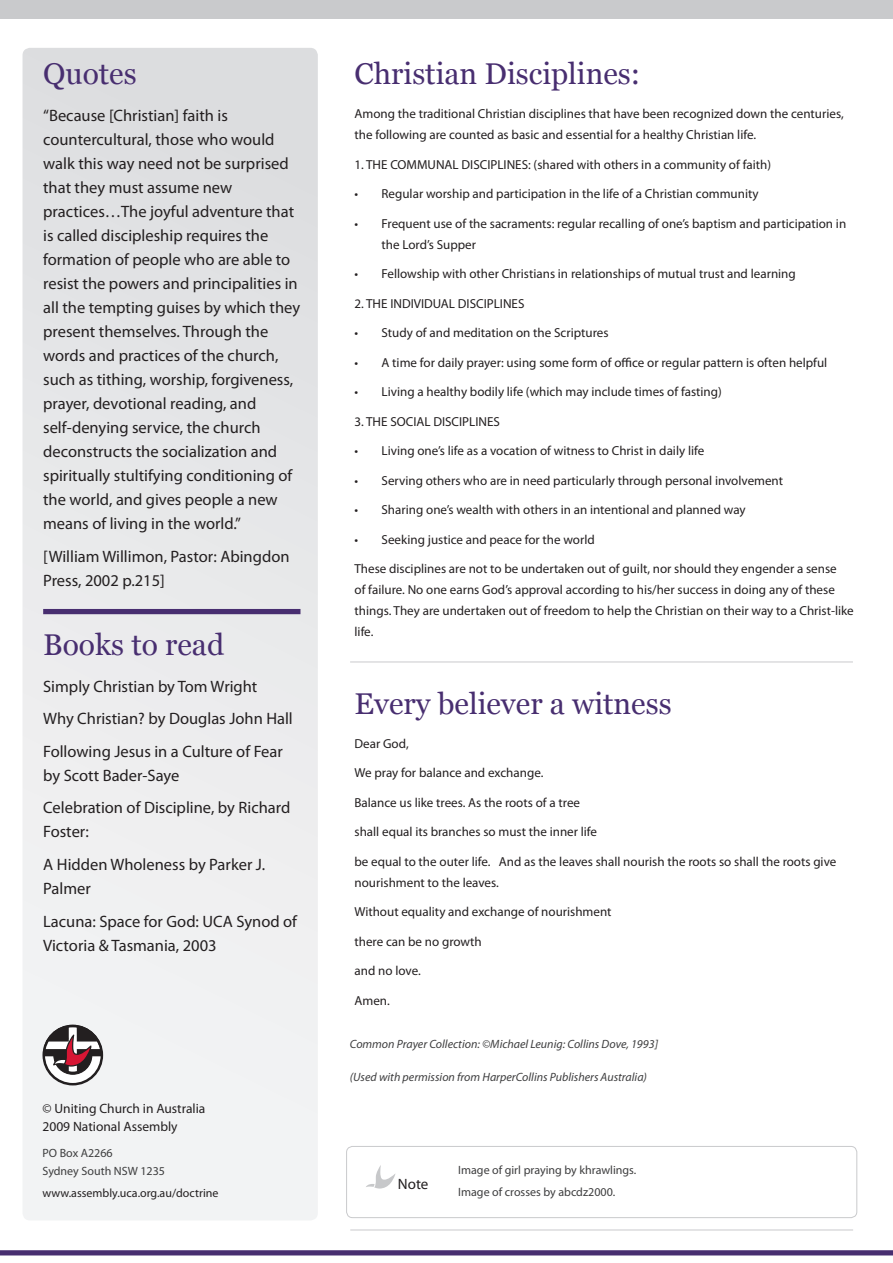
<style>
.page{position:relative;width:893px;height:1263px;background:#fff}
.page>*{position:absolute;margin:0;border:0;box-sizing:border-box;transform-origin:0 0}
.Heading_2{font:30px "Georgia";color:#482e70}
.Quotes_in_Box{font:16.5px/24px "Myriad Pro";color:#231f20}
.Body_Copy_8_7pt{font:16.5px/24px "Myriad Pro";color:#231f20}
.Heading__Note{font:15px "Myriad Pro";color:#231f20}
.t1{font:13.5px/18px "Myriad Pro";color:#231f20}
.Body_Copy_8_7pt-2{font:13.05px/21px "Myriad Pro";color:#231f20}
.t2{font:italic 12px "Myriad Pro";color:#3e3e3f}
.t3{font:12px "Myriad Pro";color:#3e3e3f}
.t4{font:12px "Myriad Pro";color:#231f20}
</style>
<div class="page">
<div style="left:23px;top:48px;width:295px;height:1172px;background:linear-gradient(to right,#eaebec,#e8e9ea);border-radius:8px"></div>
<hr style="left:350px;top:662px;width:503px;height:1px;background:#c9cacc">
<hr style="left:350px;top:1229px;width:503px;height:1px;background:#c9cacc">
<div style="left:43px;top:609px;width:257px;height:5px;background:#482e70"></div>
<div style="left:346px;top:1146px;width:511px;height:72px;border:1px solid #c9cacc;border-radius:6px"></div>
<svg style="left:366px;top:1165px;width:29px;height:23px"></svg>
<div style="left:0;top:0;width:893px;height:19px;background:#c9cacc"></div>
<div style="left:0;top:1250px;width:893px;height:5px;background:#482e70"></div>
<svg style="left:43px;top:1025px;width:60px;height:60px"></svg>
<p class="Heading_2" style="left:43px;top:57px;width:95px">Quotes</p>
<p class="Quotes_in_Box" style="left:43px;top:103px;width:259px">“Because [Christian] faith is countercultural, those who would walk this way need not be surprised that they must assume new practices…The joyful adventure that is called discipleship requires the formation of people who are able to resist the powers and principalities in all the tempting guises by which they present themselves. Through the words and practices of the church, such as tithing, worship, forgiveness, prayer, devotional reading, and self-denying service, the church deconstructs the socialization and spiritually stultifying conditioning of the world, and gives people a new means of living in the world.”</p>
<p class="Quotes_in_Box" style="left:43px;top:544px;width:248px">[William Willimon, Pastor: Abingdon<br>Press, 2002 p.215]</p>
<p class="Heading_2" style="left:43px;top:628px;width:183px">Books to read</p>
<p class="Body_Copy_8_7pt" style="left:43px;top:674px;width:216px">Simply Christian by Tom Wright</p>
<p class="Body_Copy_8_7pt" style="left:43px;top:707px;width:251px">Why Christian? by Douglas John Hall</p>
<p class="Body_Copy_8_7pt" style="left:43px;top:739px;width:241px">Following Jesus in a Culture of Fear by Scott Bader-Saye</p>
<p class="Body_Copy_8_7pt" style="left:43px;top:796px;width:249px">Celebration of Discipline, by Richard<br>Foster:</p>
<p class="Body_Copy_8_7pt" style="left:43px;top:852px;width:224px">A Hidden Wholeness by Parker J.<br>Palmer</p>
<p class="Body_Copy_8_7pt" style="left:43px;top:909px;width:255px">Lacuna: Space for God: UCA Synod of<br>Victoria &amp; Tasmania, 2003</p>
<p class="t1" style="left:43px;top:1099px;width:164px">© Uniting Church in Australia<br>2009 National Assembly</p>
<p class="t3" style="left:43px;top:1146px;width:72px">PO Box A2266</p>
<p class="t3" style="left:43px;top:1164px;width:124px">Sydney South NSW 1235</p>
<p class="t4" style="left:43px;top:1186px;width:177px">www.assembly.uca.org.au/doctrine</p>
<p class="Heading_2" style="left:355px;top:57px;width:287px">Christian Disciplines:</p>
<p class="Body_Copy_8_7pt-2" style="left:355px;top:103px;width:491px">Among the traditional Christian disciplines that have been recognized down the centuries, the following are counted as basic and essential for a healthy Christian life.</p>
<p class="Body_Copy_8_7pt-2" style="left:355px;top:154px;width:418px">1. THE COMMUNAL DISCIPLINES: (shared with others in a community of faith)</p>
<p class="Body_Copy_8_7pt-2" style="left:355px;top:183px;width:406px">• Regular worship and participation in the life of a Christian community</p>
<p class="Body_Copy_8_7pt-2" style="left:382px;top:213px;width:466px;text-indent:-27px">• Frequent use of the sacraments: regular recalling of one’s baptism and participation in the Lord’s Supper</p>
<p class="Body_Copy_8_7pt-2" style="left:355px;top:263px;width:443px">• Fellowship with other Christians in relationships of mutual trust and learning</p>
<p class="Body_Copy_8_7pt-2" style="left:355px;top:293px;width:171px">2. THE INDIVIDUAL DISCIPLINES</p>
<p class="Body_Copy_8_7pt-2" style="left:355px;top:322px;width:256px">• Study of and meditation on the Scriptures</p>
<p class="Body_Copy_8_7pt-2" style="left:355px;top:352px;width:474px">• A time for daily prayer: using some form of office or regular pattern is often helpful</p>
<p class="Body_Copy_8_7pt-2" style="left:355px;top:381px;width:369px">• Living a healthy bodily life (which may include times of fasting)</p>
<p class="Body_Copy_8_7pt-2" style="left:355px;top:411px;width:147px">3. THE SOCIAL DISCIPLINES</p>
<p class="Body_Copy_8_7pt-2" style="left:355px;top:440px;width:351px">• Living one’s life as a vocation of witness to Christ in daily life</p>
<p class="Body_Copy_8_7pt-2" style="left:355px;top:470px;width:430px">• Serving others who are in need particularly through personal involvement</p>
<p class="Body_Copy_8_7pt-2" style="left:355px;top:499px;width:393px">• Sharing one’s wealth with others in an intentional and planned way</p>
<p class="Body_Copy_8_7pt-2" style="left:355px;top:529px;width:242px">• Seeking justice and peace for the world</p>
<p class="Body_Copy_8_7pt-2" style="left:355px;top:558px;width:501px">These disciplines are not to be undertaken out of guilt, nor should they engender a sense<br>of failure. No one earns God’s approval according to his/her success in doing any of these things. They are undertaken out of freedom to help the Christian on their way to a Christ-like life.</p>
<p class="Heading_2" style="left:355px;top:687px;width:319px">Every believer a witness</p>
<p class="Body_Copy_8_7pt-2" style="left:355px;top:733px;width:56px">Dear God,</p>
<p class="Body_Copy_8_7pt-2" style="left:355px;top:762px;width:190px">We pray for balance and exchange.</p>
<p class="Body_Copy_8_7pt-2" style="left:355px;top:792px;width:227px">Balance us like trees. As the roots of a tree</p>
<p class="Body_Copy_8_7pt-2" style="left:355px;top:821px;width:244px">shall equal its branches so must the inner life</p>
<p class="Body_Copy_8_7pt-2" style="left:355px;top:851px;width:483px">be equal to the outer life. And as the leaves shall nourish the roots so shall the roots give nourishment to the leaves.</p>
<p class="Body_Copy_8_7pt-2" style="left:355px;top:901px;width:259px">Without equality and exchange of nourishment</p>
<p class="Body_Copy_8_7pt-2" style="left:355px;top:931px;width:129px">there can be no growth</p>
<p class="Body_Copy_8_7pt-2" style="left:355px;top:960px;width:68px">and no love.</p>
<p class="Body_Copy_8_7pt-2" style="left:355px;top:990px;width:37px">Amen.</p>
<p class="t2" style="left:350px;top:1037px;width:310px">Common Prayer Collection: ©Michael Leunig: Collins Dove, 1993]</p>
<p class="t2" style="left:350px;top:1069px;width:299px">(Used with permission from HarperCollins Publishers Australia)</p>
<p class="Heading__Note" style="left:398px;top:1174px;width:32px">Note</p>
<p class="t3" style="left:458px;top:1162px;width:180px">Image of girl praying by khrawlings.</p>
<p class="t3" style="left:458px;top:1185px;width:159px">Image of crosses by abcdz2000.</p>
</div>
